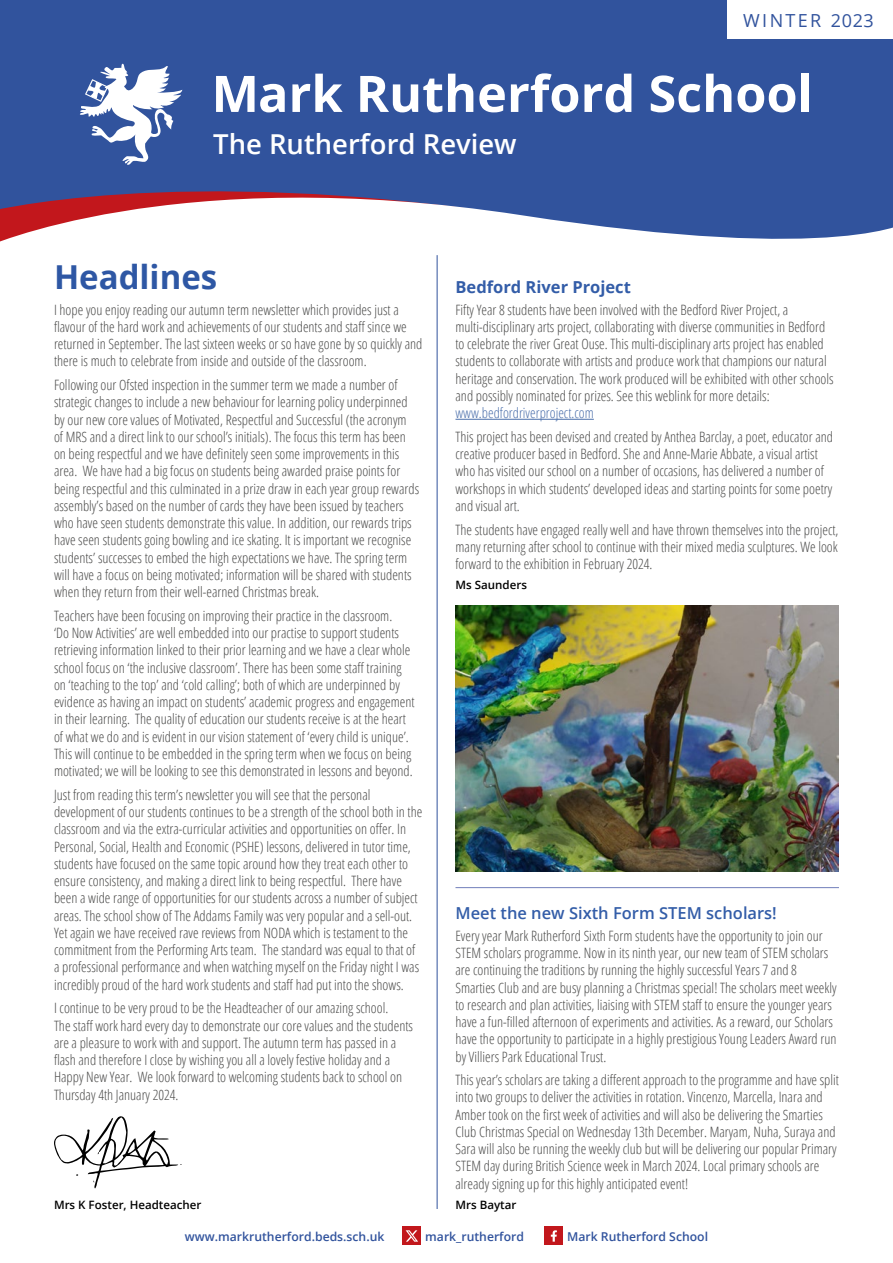
<style>
.page{position:relative;width:893px;height:1263px;background:#fff}
.page>*{position:absolute;margin:0;border:0;box-sizing:border-box;transform-origin:0 0}
.t1{font:700 50.4px "Open Sans";color:#fff}
.t2{font:700 33px "Open Sans";color:#2e57a4}
.t3{font:600 27.45px "Open Sans";color:#fff}
.t4{font:18px "Open Sans";letter-spacing:.13em;color:#31539d}
.t5{font:600 16.5px "Open Sans";color:#335da8}
.t6{font:700 16.5px "Open Sans";color:#335da8}
.t7{font:300 condensed 14.25px/17.2px "Open Sans";color:#4a4a49}
.t8{font:300 condensed 14.25px "Open Sans";color:#4a6eaa}
.t9{font:600 12.15px "Open Sans";color:#31539d}
.t10{font:600 11.55px "Open Sans";color:#000}
</style>
<div class="page">
<div style="left:0;top:0;width:893px;height:804px;background:#31539d"></div>
<svg style="left:0;top:191px;width:893px;height:175px;background:#e3e2eb"></svg>
<div style="left:0;top:366px;width:893px;height:897px;background:#fff"></div>
<div style="left:403px;top:1227px;width:18px;height:18px;background:#c2171c"></div>
<svg style="left:406px;top:1230px;width:12px;height:11px"></svg>
<div style="left:545px;top:1227px;width:18px;height:18px;background:#c2171c"></div>
<svg style="left:551px;top:1230px;width:6px;height:11px"></svg>
<svg style="left:54px;top:1116px;width:128px;height:72px"></svg>
<hr style="left:455px;top:419px;width:139px;height:1px;background:#4a6eaa">
<hr style="left:455px;top:887px;width:384px;height:1px;background:#717fbb">
<hr style="left:437px;top:255px;width:1px;height:954px;background:#31539d">
<div style="left:727px;top:0;width:166px;height:38px;background:#fff"></div>
<svg style="left:80px;top:64px;width:102px;height:101px"></svg>
<img style="left:455px;top:605px;width:384px;height:266px">
<p class="t4" style="left:743px;top:8px;width:132px">WINTER 2023</p>
<h1 class="t1" style="left:212px;top:58px;width:603px">Mark Rutherford School</h1>
<h3 class="t3" style="left:213px;top:125px;width:305px">The Rutherford Review</h3>
<h2 class="t2" style="left:54px;top:254px;width:165px">Headlines</h2>
<p class="t7" style="left:54px;top:300px;width:370px">I hope you enjoy reading our autumn term newsletter which provides just a flavour of the hard work and achievements of our students and staff since we returned in September. The last sixteen weeks or so have gone by so quickly and there is much to celebrate from inside and outside of the classroom.</p>
<p class="t7" style="left:54px;top:376px;width:367px">Following our Ofsted inspection in the summer term we made a number of strategic changes to include a new behaviour for learning policy underpinned by our new core values of Motivated, Respectful and Successful (the acronym of MRS and a direct link to our school’s initials). The focus this term has been on being respectful and we have definitely seen some improvements in this area. We have had a big focus on students being awarded praise points for being respectful and this culminated in a prize draw in each year group rewards assembly’s based on the number of cards they have been issued by teachers who have seen students demonstrate this value. In addition, our rewards trips have seen students going bowling and ice skating. It is important we recognise students’ successes to embed the high expectations we have. The spring term will have a focus on being motivated; information will be shared with students when they return from their well-earned Christmas break.</p>
<p class="t7" style="left:54px;top:606px;width:362px">Teachers have been focusing on improving their practice in the classroom.<br>‘Do Now Activities’ are well embedded into our practise to support students retrieving information linked to their prior learning and we have a clear whole school focus on ‘the inclusive classroom’. There has been some staff training on ‘teaching to the top’ and ‘cold calling’; both of which are underpinned by evidence as having an impact on students’ academic progress and engagement in their learning. The quality of education our students receive is at the heart of what we do and is evident in our vision statement of ‘every child is unique’.<br>This will continue to be embedded in the spring term when we focus on being motivated; we will be looking to see this demonstrated in lessons and beyond.</p>
<p class="t7" style="left:54px;top:785px;width:370px">Just from reading this term’s newsletter you will see that the personal development of our students continues to be a strength of the school both in the classroom and via the extra-curricular activities and opportunities on offer. In Personal, Social, Health and Economic (PSHE) lessons, delivered in tutor time, students have focused on the same topic around how they treat each other to ensure consistency, and making a direct link to being respectful. There have been a wide range of opportunities for our students across a number of subject areas. The school show of The Addams Family was very popular and a sell-out.<br>Yet again we have received rave reviews from NODA which is testament to the commitment from the Performing Arts team. The standard was equal to that of a professional performance and when watching myself on the Friday night I was incredibly proud of the hard work students and staff had put into the shows.</p>
<p class="t7" style="left:54px;top:999px;width:361px">I continue to be very proud to be the Headteacher of our amazing school.<br>The staff work hard every day to demonstrate our core values and the students are a pleasure to work with and support. The autumn term has passed in a flash and therefore I close by wishing you all a lovely festive holiday and a Happy New Year. We look forward to welcoming students back to school on Thursday 4th January 2024.</p>
<p class="t10" style="left:54px;top:1197px;width:149px">Mrs K Foster, Headteacher</p>
<p class="t6" style="left:455px;top:275px;width:177px">Bedford River Project</p>
<p class="t7" style="left:455px;top:300px;width:380px">Fifty Year 8 students have been involved with the Bedford River Project, a multi-disciplinary arts project, collaborating with diverse communities in Bedford to celebrate the river Great Ouse. This multi-disciplinary arts project has enabled students to collaborate with artists and produce work that champions our natural heritage and conservation. The work produced will be exhibited with other schools and possibly nominated for prizes. See this weblink for more details:</p>
<p class="t8" style="left:455px;top:403px;width:140px">www.bedfordriverproject.com</p>
<p class="t7" style="left:455px;top:428px;width:379px">This project has been devised and created by Anthea Barclay, a poet, educator and creative producer based in Bedford. She and Anne-Marie Abbate, a visual artist who has visited our school on a number of occasions, has delivered a number of workshops in which students’ developed ideas and starting points for some poetry and visual art.</p>
<p class="t7" style="left:455px;top:520px;width:385px;text-align:justify">The students have engaged really well and have thrown themselves into the project, many returning after school to continue with their mixed media sculptures. We look forward to the exhibition in February 2024.</p>
<p class="t10" style="left:455px;top:577px;width:73px">Ms Saunders</p>
<p class="t5" style="left:455px;top:902px;width:323px">Meet the new Sixth Form STEM scholars!</p>
<p class="t7" style="left:455px;top:926px;width:383px">Every year Mark Rutherford Sixth Form students have the opportunity to join our STEM scholars programme. Now in its ninth year, our new team of STEM scholars are continuing the traditions by running the highly successful Years 7 and 8<br>Smarties Club and are busy planning a Christmas special! The scholars meet weekly to research and plan activities, liaising with STEM staff to ensure the younger years have a fun-filled afternoon of experiments and activities. As a reward, our Scholars have the opportunity to participate in a highly prestigious Young Leaders Award run by Villiers Park Educational Trust.</p>
<p class="t7" style="left:455px;top:1071px;width:385px">This year’s scholars are taking a different approach to the programme and have split into two groups to deliver the activities in rotation. Vincenzo, Marcella, Inara and Amber took on the first week of activities and will also be delivering the Smarties Club Christmas Special on Wednesday 13th December. Maryam, Nuha, Suraya and Sara will also be running the weekly club but will be delivering our popular Primary STEM day during British Science week in March 2024. Local primary schools are already signing up for this highly anticipated event!</p>
<p class="t10" style="left:455px;top:1197px;width:62px">Mrs Baytar</p>
<p class="t9" style="left:185px;top:1228px;width:201px">www.markrutherford.beds.sch.uk</p>
<p class="t9" style="left:425px;top:1228px;width:100px">mark_rutherford</p>
<p class="t9" style="left:567px;top:1228px;width:142px">Mark Rutherford School</p>
</div>
